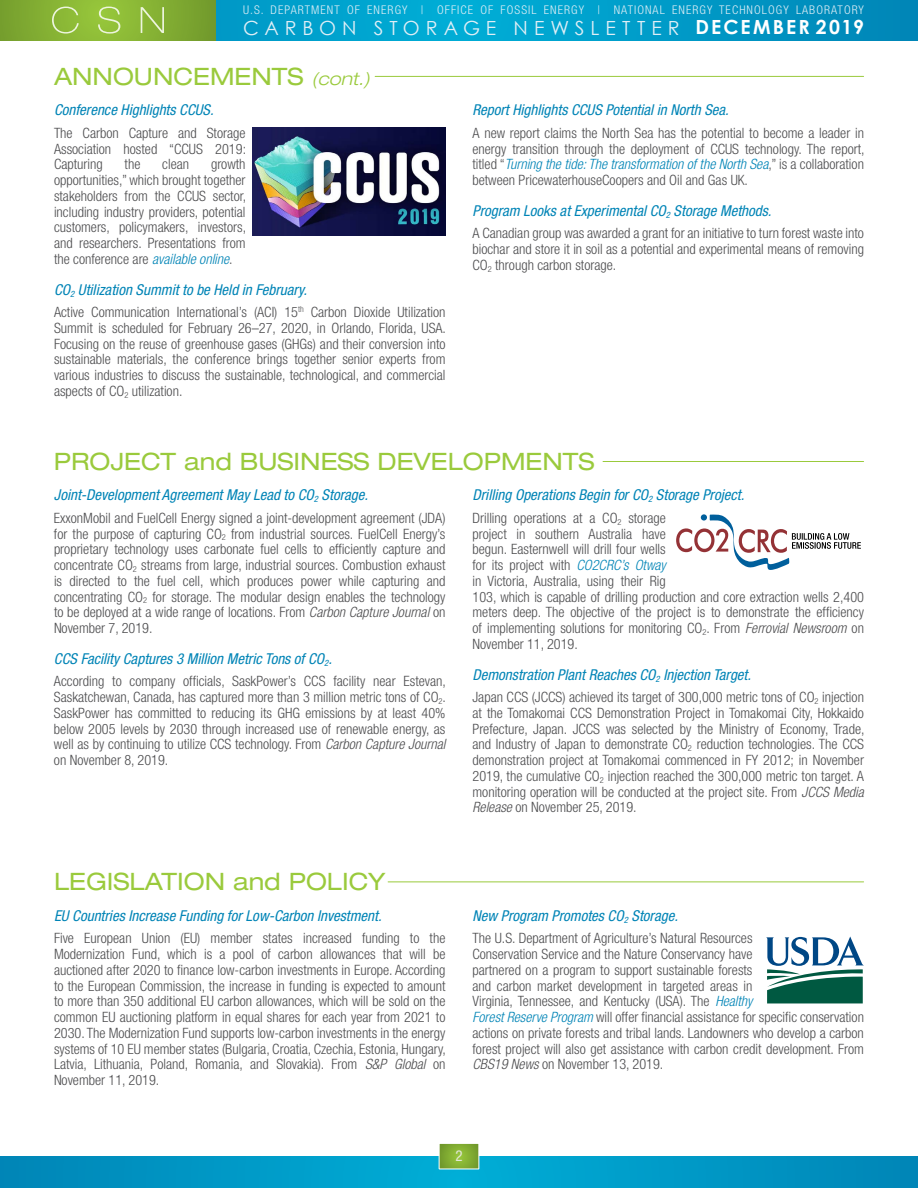
<style>
.page{position:relative;width:918px;height:1188px;background:#fff}
.page>*{position:absolute;margin:0;border:0;box-sizing:border-box;transform-origin:0 0}
.t1{font:expanded 24px "Helvetica Neue LT Std";color:#9aca3c}
.t2{font:19.5px "Century Gothic";letter-spacing:.305em;color:#dfeef6}
.t3{font:700 19.5px "Century Gothic";letter-spacing:.11em;color:#fff}
.t4{font:italic condensed 15px "Helvetica Neue";color:#0084b6}
.t5{font:condensed 15px "Helvetica Neue LT Std";color:#e3e6d8}
.t6{font:300 condensed 14.25px/15.8px "Helvetica Neue LT Std";color:#4d4d4f;text-align:justify}
.t7{font:300 condensed 12px "Helvetica Neue LT Std";letter-spacing:.09em;color:#dfeef6}
.s1{font-weight:300;font-style:italic;font-size:18px}
.s2{font-style:italic;color:#0084b6}
.s3{font-style:italic}
</style>
<div class="page">
<svg style="left:216px;top:0;width:702px;height:40px;background:#009cc9"></svg>
<svg style="left:0;top:0;width:216px;height:40px;background:#80ab31"></svg>
<svg style="left:0;top:1156px;width:918px;height:32px;background:#0098c6"></svg>
<svg style="left:52px;top:7px;width:112px;height:27px;background:#9ac34c"></svg>
<svg style="left:439px;top:1143px;width:40px;height:26px"></svg>
<div style="left:439px;top:1143px;width:40px;height:26px;border:1px solid #fff"></div>
<hr style="left:375px;top:76px;width:489px;height:1px;background:#9aca3c">
<hr style="left:603px;top:461px;width:261px;height:1px;background:#9aca3c">
<svg style="left:766px;top:937px;width:98px;height:66px"></svg>
<img style="left:252px;top:127px;width:194px;height:109px">
<svg style="left:676px;top:514px;width:185px;height:56px"></svg>
<hr style="left:388px;top:882px;width:476px;height:1px;background:#9aca3c">
<p class="t7" style="left:243px;top:3px;width:622px">U.S. DEPARTMENT OF ENERGY | OFFICE OF FOSSIL ENERGY | NATIONAL ENERGY TECHNOLOGY LABORATORY</p>
<h2 class="t3" style="left:696px;top:15px;width:170px">DECEMBER 2019</h2>
<h1 class="t1" style="left:54px;top:62px;width:317px">ANNOUNCEMENTS <span class="s1">(cont.)</span></h1>
<p class="t4" style="left:54px;top:101px;width:161px">Conference Highlights CCUS.</p>
<p class="t6" style="left:54px;top:125px;width:194px">The Carbon Capture and Storage Association hosted “CCUS 2019:<br>Capturing</p>
<h2 class="t2" style="left:243px;top:16px;width:438px">CARBON STORAGE NEWSLETTER</h2>
<p class="t4" style="left:472px;top:101px;width:258px">Report Highlights CCUS Potential in North Sea.</p>
<p class="t6" style="left:472px;top:125px;width:394px">A new report claims the North Sea has the potential to become a leader in energy transition through the deployment of CCUS technology. The report, titled “<span class="s2">Turning the tide: The transformation of the North Sea</span>,” is a collaboration between PricewaterhouseCoopers and Oil and Gas UK.</p>
<p class="t4" style="left:472px;top:202px;width:300px">Program Looks at Experimental CO<sub>2</sub> Storage Methods.</p>
<p class="t6" style="left:472px;top:225px;width:393px">A Canadian group was awarded a grant for an initiative to turn forest waste into biochar and store it in soil as a potential and experimental means of removing CO<sub>2</sub> through carbon storage.</p>
<p class="t6" style="left:54px;top:156px;width:194px;text-indent:157px">growth opportunities,” which brought together stakeholders from the CCUS sector, including industry providers, potential customers, policymakers, investors, and researchers. Presentations from the conference are <span class="s2">available online</span>.</p>
<p class="t4" style="left:54px;top:281px;width:255px">CO<sub>2</sub> Utilization Summit to be Held in February.</p>
<p class="t6" style="left:54px;top:304px;width:394px">Active Communication International’s (ACI) 15<sup>th</sup> Carbon Dioxide Utilization Summit is scheduled for February 26–27, 2020, in Orlando, Florida, USA.<br>Focusing on the reuse of greenhouse gases (GHGs) and their conversion into sustainable materials, the conference brings together senior experts from various industries to discuss the sustainable, technological, and commercial aspects of CO<sub>2</sub> utilization.</p>
<p class="t6" style="left:125px;top:156px;width:17px">the</p>
<p class="t6" style="left:162px;top:156px;width:28px">clean</p>
<h1 class="t1" style="left:54px;top:447px;width:542px">PROJECT and BUSINESS DEVELOPMENTS</h1>
<p class="t4" style="left:54px;top:486px;width:316px">Joint-Development Agreement May Lead to CO<sub>2</sub> Storage.</p>
<p class="t6" style="left:54px;top:510px;width:393px">ExxonMobil and FuelCell Energy signed a joint-development agreement (JDA) for the purpose of capturing CO<sub>2</sub> from industrial sources. FuelCell Energy’s proprietary technology uses carbonate fuel cells to efficiently capture and concentrate CO<sub>2</sub> streams from large, industrial sources. Combustion exhaust is directed to the fuel cell, which produces power while capturing and concentrating CO<sub>2</sub> for storage. The modular design enables the technology to be deployed at a wide range of locations. From <span class="s3">Carbon Capture Journal</span> on November 7, 2019.</p>
<p class="t4" style="left:54px;top:650px;width:280px">CCS Facility Captures 3 Million Metric Tons of CO<sub>2</sub>.</p>
<p class="t6" style="left:54px;top:673px;width:394px">According to company officials, SaskPower’s CCS facility near Estevan, Saskatchewan, Canada, has captured more than 3 million metric tons of CO<sub>2</sub>.<br>SaskPower has committed to reducing its GHG emissions by at least 40% below 2005 levels by 2030 through increased use of renewable energy, as well as by continuing to utilize CCS technology. From <span class="s3">Carbon Capture Journal </span>on November 8, 2019.</p>
<p class="t4" style="left:472px;top:486px;width:273px">Drilling Operations Begin for CO<sub>2</sub> Storage Project.</p>
<p class="t6" style="left:472px;top:510px;width:393px;text-align:left">Drilling operations at a CO<sub>2</sub> storage<br>project in southern Australia have<br>begun. Easternwell will drill four wells<br>for its project with <span class="s2">CO2CRC’s Otway<br></span>in Victoria, Australia, using their Rig<br>103, which is capable of drilling production and core extraction wells 2,400 meters deep. The objective of the project is to demonstrate the efficiency of implementing solutions for monitoring CO<sub>2</sub>. From <span class="s3">Ferrovial Newsroom</span> on November 11, 2019.</p>
<p class="t4" style="left:472px;top:666px;width:280px">Demonstration Plant Reaches CO<sub>2</sub> Injection Target.</p>
<p class="t6" style="left:472px;top:689px;width:394px">Japan CCS (JCCS) achieved its target of 300,000 metric tons of CO<sub>2</sub> injection at the Tomakomai CCS Demonstration Project in Tomakomai City, Hokkaido Prefecture, Japan. JCCS was selected by the Ministry of Economy, Trade, and Industry of Japan to demonstrate CO<sub>2</sub> reduction technologies. The CCS demonstration project at Tomakomai commenced in FY 2012; in November 2019, the cumulative CO<sub>2</sub> injection reached the 300,000 metric ton target. A monitoring operation will be conducted at the project site. From <span class="s3">JCCS Media Release</span> on November 25, 2019.</p>
<h1 class="t1" style="left:54px;top:867px;width:333px">LEGISLATION and POLICY</h1>
<p class="t4" style="left:54px;top:907px;width:329px">EU Countries Increase Funding for Low-Carbon Investment.</p>
<p class="t6" style="left:54px;top:930px;width:394px">Five European Union (EU) member states increased funding to the Modernization Fund, which is a pool of carbon allowances that will be auctioned after 2020 to finance low-carbon investments in Europe. According to the European Commission, the increase in funding is expected to amount to more than 350 additional EU carbon allowances, which will be sold on the common EU auctioning platform in equal shares for each year from 2021 to 2030. The Modernization Fund supports low-carbon investments in the energy systems of 10 EU member states (Bulgaria, Croatia, Czechia, Estonia, Hungary, Latvia, Lithuania, Poland, Romania, and Slovakia). From <span class="s3">S&amp;P Global</span> on November 11, 2019.</p>
<p class="t4" style="left:472px;top:907px;width:207px">New Program Promotes CO<sub>2</sub> Storage.</p>
<p class="t6" style="left:472px;top:930px;width:393px;text-align:left">The U.S. Department of Agriculture’s Natural Resources<br>Conservation Service and the Nature Conservancy have<br>partnered on a program to support sustainable forests<br>and carbon market development in targeted areas in<br>Virginia, Tennessee, and Kentucky (USA). The <span class="s2">Healthy<br>Forest Reserve Program</span> will offer financial assistance for specific conservation actions on private forests and tribal lands. Landowners who develop a carbon forest project will also get assistance with carbon credit development. From <span class="s3">CBS19 News</span> on November 13, 2019.</p>
<p class="t5" style="left:455px;top:1147px;width:9px">2</p>
</div>
